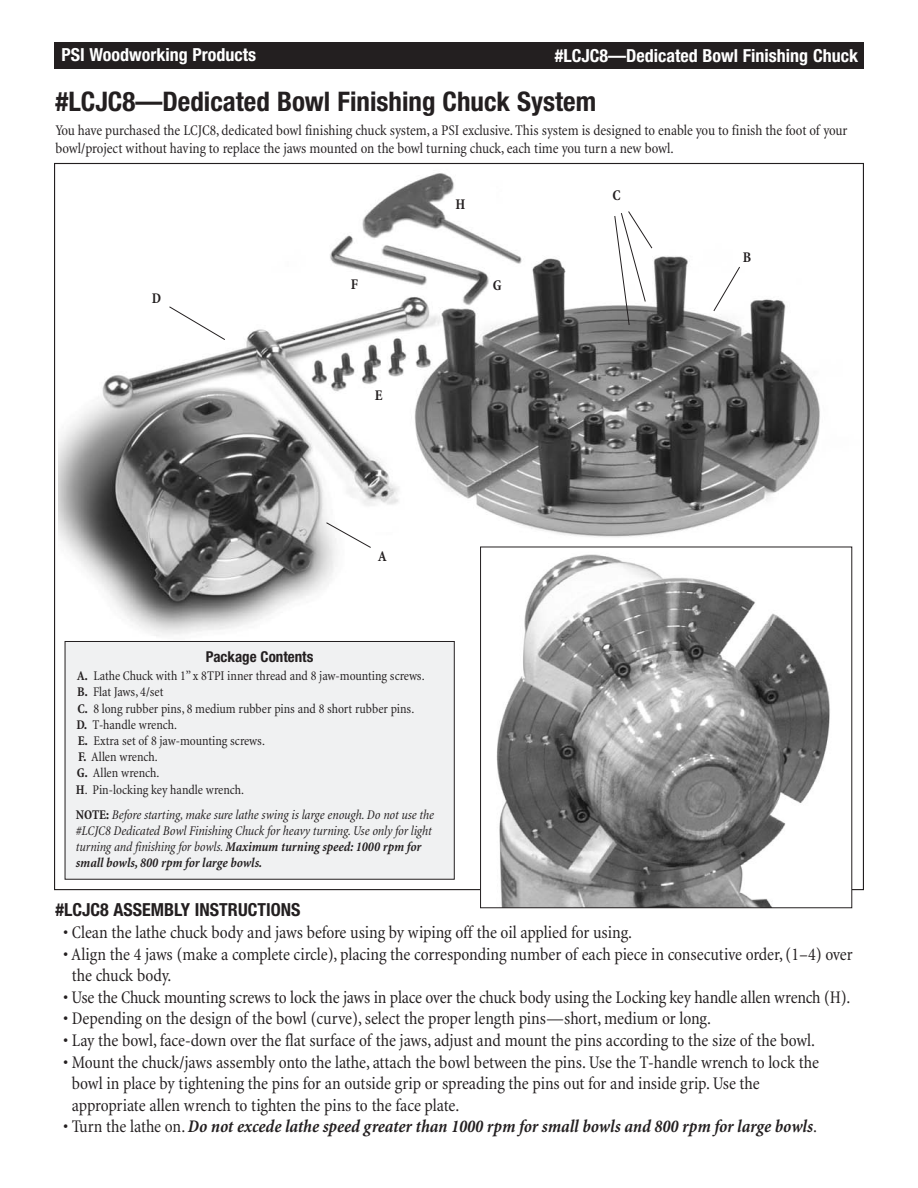
<style>
.page{position:relative;width:918px;height:1188px;background:#fff}
.page>*{position:absolute;margin:0;border:0;box-sizing:border-box;transform-origin:0 0}
.t1{font:700 condensed 27px "Helvetica Neue";color:#231f20}
.t2{font:condensed 18px/21.6px "Minion";letter-spacing:-.005em;color:#231f20}
.t3{font:italic 700 condensed 18px "Minion";color:#231f20}
.t4{font:700 condensed 18px "Helvetica Neue";color:#fff}
.t5{font:700 condensed 18px "Helvetica Neue";color:#231f20}
.t6{font:condensed 15px/18px "Minion";letter-spacing:-.005em;color:#231f20}
.t7{font:700 condensed 15px "Helvetica Neue";color:#231f20}
.t8{font:700 condensed 15px "Minion";color:#231f20}
.t9{font:condensed 13.5px/16.4px "Minion";letter-spacing:-.005em;color:#231f20}
.t10{font:italic condensed 13.5px/16.2px "Minion";letter-spacing:-.005em;color:#231f20}
.s1{font-weight:700}
.s2{font-weight:700;font-style:normal}
.s3{font-weight:400;font-style:normal}
</style>
<div class="page">
<div style="left:54px;top:42px;width:810px;height:27px;background:#231f20"></div>
<img style="left:59px;top:173px;width:794px;height:703px">
<svg style="left:713px;top:266px;width:28px;height:46px"></svg>
<svg style="left:614px;top:210px;width:39px;height:116px"></svg>
<svg style="left:325px;top:522px;width:47px;height:26px"></svg>
<svg style="left:168px;top:306px;width:58px;height:35px"></svg>
<div style="left:65px;top:642px;width:389px;height:237px;background:#f0f1f2"></div>
<div style="left:65px;top:641px;width:390px;height:239px;border:1px solid #231f20"></div>
<img style="left:482px;top:549px;width:368px;height:357px">
<div style="left:480px;top:547px;width:372px;height:361px;border:1px solid #231f20"></div>
<p class="t4" style="left:62px;top:48px;width:196px">PSI Woodworking Products</p>
<p class="t4" style="left:555px;top:49px;width:305px">#LCJC8—Dedicated Bowl Finishing Chuck</p>
<h1 class="t1" style="left:56px;top:91px;width:542px">#LCJC8—Dedicated Bowl Finishing Chuck System</h1>
<p class="t6" style="left:56px;top:122px;width:794px">You have purchased the LCJC8, dedicated bowl finishing chuck system, a PSI exclusive. This system is designed to enable you to finish the foot of your bowl/project without having to replace the jaws mounted on the bowl turning chuck, each time you turn a new bowl.</p>
<p class="t8" style="left:152px;top:293px;width:11px">D</p>
<p class="t8" style="left:351px;top:279px;width:9px">F</p>
<p class="t8" style="left:375px;top:390px;width:9px">E</p>
<p class="t8" style="left:378px;top:550px;width:11px">A</p>
<p class="t8" style="left:455px;top:199px;width:11px">H</p>
<p class="t8" style="left:493px;top:279px;width:10px">G</p>
<p class="t8" style="left:612px;top:190px;width:10px">C</p>
<p class="t8" style="left:743px;top:252px;width:10px">B</p>
<p class="t7" style="left:206px;top:651px;width:109px">Package Contents</p>
<p class="t9" style="left:76px;top:668px;width:350px"><span class="s1">A.</span> Lathe Chuck with 1” x 8TPI inner thread and 8 jaw-mounting screws.<br><span class="s1">B.</span> Flat Jaws, 4/set<br><span class="s1">C.</span> 8 long rubber pins, 8 medium rubber pins and 8 short rubber pins.<br><span class="s1">D.</span> T-handle wrench.<br><span class="s1">E.</span> Extra set of 8 jaw-mounting screws.<br><span class="s1">F.</span> Allen wrench.<br><span class="s1">G.</span> Allen wrench.<br><span class="s1">H</span>. Pin-locking key handle wrench.</p>
<p class="t10" style="left:76px;top:808px;width:360px"><span class="s2">NOTE:</span> Before starting, make sure lathe swing is large enough. Do not use the #LCJC8 Dedicated Bowl Finishing Chuck for heavy turning. Use only for light turning and finishing for bowls. <span class="s1">Maximum turning speed: 1000 rpm for small bowls, 800 rpm for large bowls.</span></p>
<p class="t5" style="left:56px;top:904px;width:246px">#LCJC8 ASSEMBLY INSTRUCTIONS</p>
<p class="t2" style="left:63px;top:923px;width:571px">• Clean the lathe chuck body and jaws before using by wiping off the oil applied for using.</p>
<p class="t2" style="left:72px;top:945px;width:782px;text-indent:-9px">• Align the 4 jaws (make a complete circle), placing the corresponding number of each piece in consecutive order, (1–4) over the chuck body.</p>
<p class="t2" style="left:63px;top:988px;width:789px">• Use the Chuck mounting screws to lock the jaws in place over the chuck body using the Locking key handle allen wrench (H).</p>
<p class="t2" style="left:63px;top:1009px;width:650px">• Depending on the design of the bowl (curve), select the proper length pins—short, medium or long.</p>
<p class="t2" style="left:63px;top:1031px;width:754px">• Lay the bowl, face-down over the flat surface of the jaws, adjust and mount the pins according to the size of the bowl.</p>
<p class="t2" style="left:72px;top:1053px;width:749px;text-indent:-9px">• Mount the chuck/jaws assembly onto the lathe, attach the bowl between the pins. Use the T-handle wrench to lock the bowl in place by tightening the pins for an outside grip or spreading the pins out for and inside grip. Use the appropriate allen wrench to tighten the pins to the face plate.</p>
<p class="t3" style="left:63px;top:1120px;width:756px"><span class="s3">• Turn the lathe on.</span>Do not excede lathe speed greater than 1000 rpm for small bowls and 800 rpm for large bowls<span class="s3">.</span></p>
</div>
